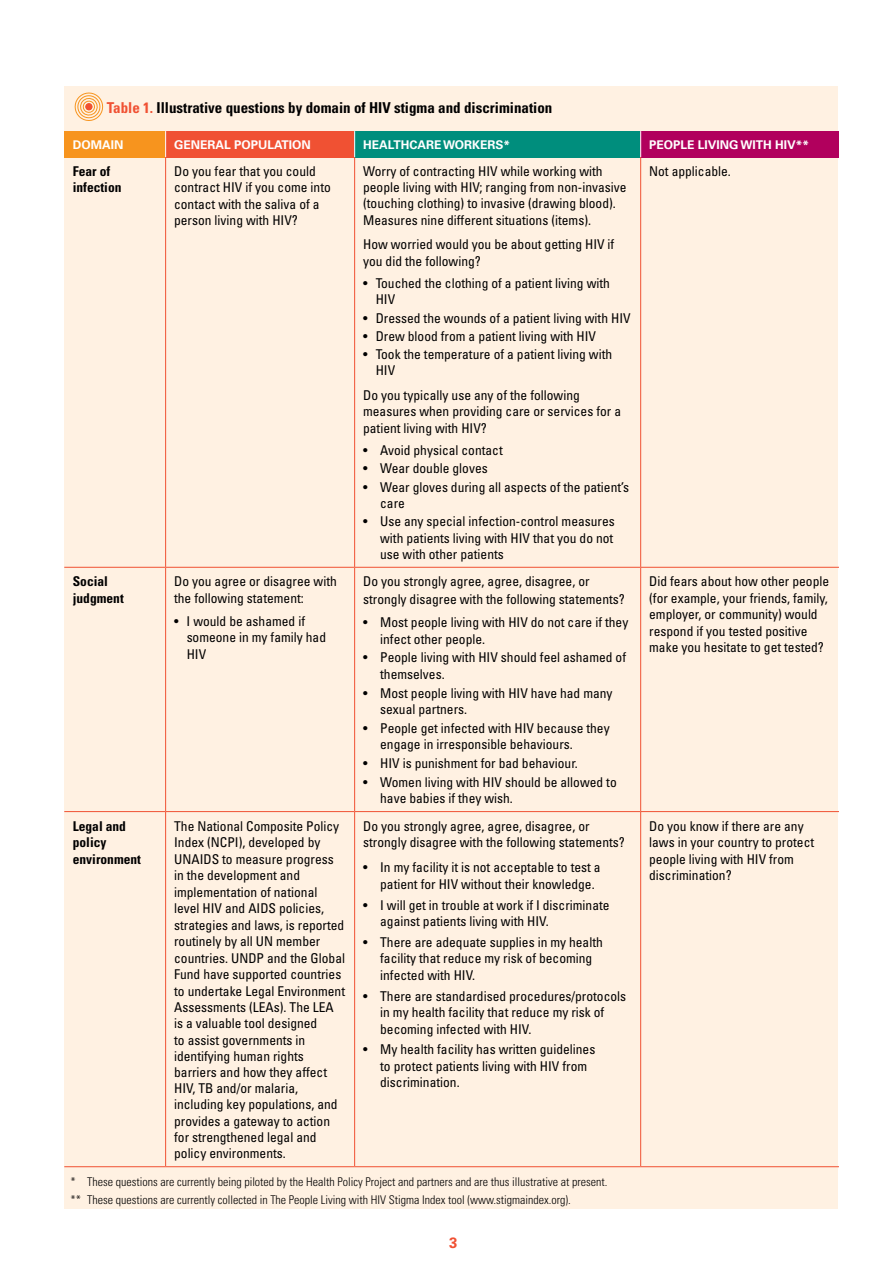
<style>
.page{position:relative;width:893px;height:1263px;background:#fff}
.page>*{position:absolute;margin:0;border:0;box-sizing:border-box;transform-origin:0 0}
.t1{font:700 condensed 15px "Univers";color:#000}
.t2{font:700 15px "Univers";color:#f05133}
.t3{font:condensed 13.5px/16.5px "Univers";color:#000}
.t4{font:700 condensed 13.5px/16.5px "Univers";color:#000}
.t5{font:300 condensed 12px/17.7px "Univers";color:#000}
.t6{font:700 12px "Univers";color:#fff}
.s1{color:#f05133}
</style>
<div class="page">
<div style="left:65px;top:86px;width:773px;height:1122px;background:#fff1e2"></div>
<div style="left:64px;top:131px;width:102px;height:26px;background:#f7941e"></div>
<div style="left:166px;top:131px;width:189px;height:26px;background:#f05133"></div>
<div style="left:355px;top:131px;width:286px;height:26px;background:#008e7d"></div>
<div style="left:641px;top:131px;width:198px;height:26px;background:#b1005d"></div>
<hr style="left:165px;top:157px;width:1px;height:410px;background:#f05133">
<hr style="left:354px;top:157px;width:1px;height:410px;background:#f05133">
<hr style="left:640px;top:157px;width:1px;height:410px;background:#f05133">
<hr style="left:64px;top:567px;width:102px;height:1px;background:#f05133">
<hr style="left:166px;top:567px;width:189px;height:1px;background:#f05133">
<hr style="left:165px;top:568px;width:1px;height:243px;background:#f05133">
<hr style="left:355px;top:567px;width:286px;height:1px;background:#f05133">
<hr style="left:354px;top:568px;width:1px;height:243px;background:#f05133">
<hr style="left:641px;top:567px;width:198px;height:1px;background:#f05133">
<hr style="left:640px;top:568px;width:1px;height:243px;background:#f05133">
<hr style="left:64px;top:811px;width:102px;height:1px;background:#f05133">
<hr style="left:166px;top:811px;width:189px;height:1px;background:#f05133">
<hr style="left:165px;top:812px;width:1px;height:354px;background:#f05133">
<hr style="left:355px;top:811px;width:286px;height:1px;background:#f05133">
<hr style="left:354px;top:812px;width:1px;height:354px;background:#f05133">
<hr style="left:641px;top:811px;width:198px;height:1px;background:#f05133">
<hr style="left:640px;top:812px;width:1px;height:354px;background:#f05133">
<hr style="left:64px;top:1166px;width:102px;height:1px;background:#f05133">
<hr style="left:166px;top:1166px;width:189px;height:1px;background:#f05133">
<hr style="left:355px;top:1166px;width:286px;height:1px;background:#f05133">
<hr style="left:641px;top:1166px;width:198px;height:1px;background:#f05133">
<svg style="left:165px;top:131px;width:1px;height:26px"></svg>
<svg style="left:354px;top:131px;width:1px;height:26px"></svg>
<svg style="left:640px;top:131px;width:1px;height:26px"></svg>
<svg style="left:74px;top:92px;width:30px;height:29px"></svg>
<div style="left:86px;top:103px;width:6px;height:7px;border:1px solid #f05133;border-radius:50%"></div>
<p class="t1" style="left:107px;top:99px;width:447px"><span class="s1">Table 1.</span> Illustrative questions by domain of HIV stigma and discrimination</p>
<p class="t6" style="left:73px;top:137px;width:52px">DOMAIN</p>
<p class="t6" style="left:174px;top:137px;width:138px">GENERAL POPULATION</p>
<p class="t6" style="left:363px;top:137px;width:149px">HEALTHCARE WORKERS*</p>
<p class="t6" style="left:649px;top:137px;width:161px">PEOPLE LIVING WITH HIV**</p>
<p class="t4" style="left:73px;top:163px;width:50px">Fear of infection</p>
<p class="t3" style="left:174px;top:163px;width:158px">Do you fear that you could contract HIV if you come into contact with the saliva of a person living with HIV?</p>
<p class="t3" style="left:363px;top:163px;width:265px">Worry of contracting HIV while working with people living with HIV; ranging from non-invasive (touching clothing) to invasive (drawing blood).<br>Measures nine different situations (items).</p>
<p class="t3" style="left:363px;top:236px;width:253px">How worried would you be about getting HIV if you did the following?</p>
<p class="t3" style="left:376px;top:275px;width:236px;text-indent:-13px">• Touched the clothing of a patient living with<br>HIV</p>
<p class="t3" style="left:363px;top:309px;width:269px">• Dressed the wounds of a patient living with HIV</p>
<p class="t3" style="left:363px;top:328px;width:234px">• Drew blood from a patient living with HIV</p>
<p class="t3" style="left:376px;top:346px;width:238px;text-indent:-13px">• Took the temperature of a patient living with<br>HIV</p>
<p class="t3" style="left:363px;top:387px;width:259px">Do you typically use any of the following measures when providing care or services for a patient living with HIV?</p>
<p class="t3" style="left:363px;top:442px;width:141px">• Avoid physical contact</p>
<p class="t3" style="left:363px;top:460px;width:126px">• Wear double gloves</p>
<p class="t3" style="left:380px;top:479px;width:251px;text-indent:-17px">• Wear gloves during all aspects of the patient’s care</p>
<p class="t3" style="left:380px;top:513px;width:236px;text-align:justify;text-indent:-17px">• Use any special infection-control measures with patients living with HIV that you do not use with other patients</p>
<p class="t3" style="left:649px;top:163px;width:83px">Not applicable.</p>
<p class="t4" style="left:73px;top:573px;width:53px">Social judgment</p>
<p class="t3" style="left:174px;top:573px;width:164px">Do you agree or disagree with the following statement:</p>
<p class="t3" style="left:187px;top:613px;width:141px;text-indent:-13px">• I would be ashamed if someone in my family had<br>HIV</p>
<p class="t3" style="left:363px;top:572px;width:263px;line-height:18px">Do you strongly agree, agree, disagree, or strongly disagree with the following statements?</p>
<p class="t3" style="left:380px;top:614px;width:250px;text-indent:-17px">• Most people living with HIV do not care if they infect other people.</p>
<p class="t3" style="left:380px;top:649px;width:247px;text-indent:-17px">• People living with HIV should feel ashamed of themselves.</p>
<p class="t3" style="left:380px;top:684px;width:234px;text-indent:-17px">• Most people living with HIV have had many sexual partners.</p>
<p class="t3" style="left:380px;top:719px;width:231px;text-indent:-17px">• People get infected with HIV because they engage in irresponsible behaviours.</p>
<p class="t3" style="left:363px;top:755px;width:216px">• HIV is punishment for bad behaviour.</p>
<p class="t3" style="left:380px;top:773px;width:238px;text-indent:-17px">• Women living with HIV should be allowed to have babies if they wish.</p>
<p class="t4" style="left:73px;top:818px;width:70px">Legal and policy environment</p>
<p class="t3" style="left:174px;top:818px;width:172px">The N ational Composite Policy<br>Index (NCPI), developed by<br>UNAIDS to measure progress in the development and implementation of national level HIV and AIDS policies, strategies and laws, is reported routinely by all UN member countries. UN DP and the Global<br>Fund have supported countries to undertake Legal Environment<br>Assessments (LEAs). The LEA is a valuable tool designed<br>to assist governments in identifying human rights barriers and how they affect<br>HIV, TB and/or malaria, including key populations, and provides a gateway to action for strengthened legal and policy environments.</p>
<p class="t3" style="left:363px;top:817px;width:263px">Do you strongly agree, agree, disagree, or strongly disagree with the following statements?</p>
<p class="t3" style="left:380px;top:859px;width:222px;text-indent:-17px">• In my facility it is not acceptable to test a patient for HIV without their knowledge.</p>
<p class="t3" style="left:380px;top:896px;width:231px;text-indent:-17px">• I will get in trouble at work if I discriminate against patients living with HIV.</p>
<p class="t3" style="left:380px;top:933px;width:224px;text-indent:-17px">• There are adequate supplies in my health facility that reduce my risk of becoming infected with HIV.</p>
<p class="t3" style="left:380px;top:987px;width:247px;text-indent:-17px">• There are standardised procedures/protocols in my health facility that reduce my risk of becoming infected with HIV.</p>
<p class="t3" style="left:380px;top:1041px;width:217px;text-indent:-17px">• My health facility has written guidelines to protect patients living with HIV from discrimination.</p>
<p class="t5" style="left:71px;top:1173px;width:538px">* These questions are currently being piloted by the Health Policy Project and partners and are thus illustrative at present. ** These questions are currently collected in The People Living with HIV Stigma Index tool (www.stigmaindex.org).</p>
<p class="t2" style="left:449px;top:1233px;width:10px">3</p>
<p class="t3" style="left:649px;top:573px;width:181px">Did fears about how other people (for example, your friends, family, employer, or community) would respond if you tested positive make you hesitate to get tested?</p>
<p class="t3" style="left:649px;top:817px;width:166px">Do you know if there are any laws in your country to protect people living with HIV from discrimination?</p>
</div>
